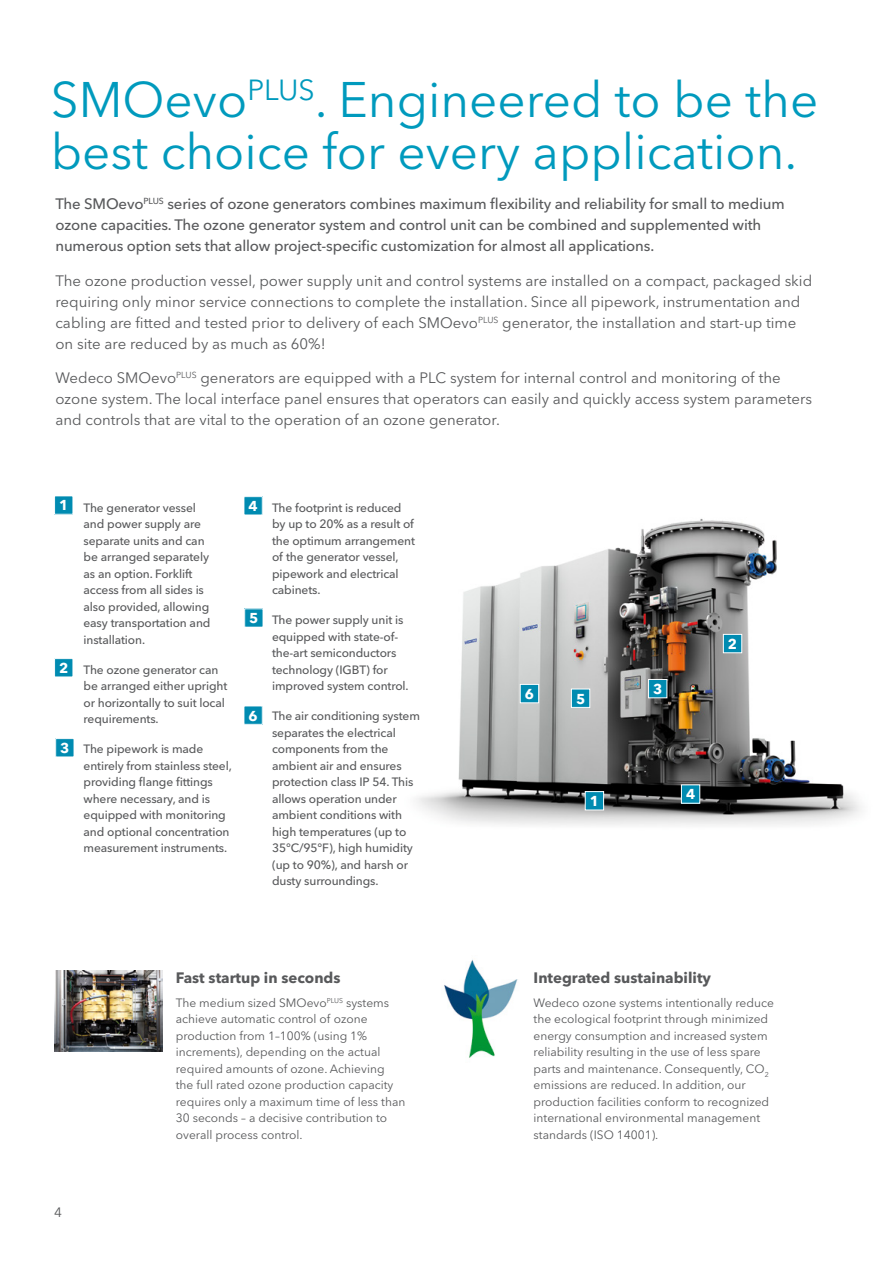
<style>
.page{position:relative;width:893px;height:1263px;background:#fff}
.page>*{position:absolute;margin:0;border:0;box-sizing:border-box;transform-origin:0 0}
.t1{font:49.5px/52.5px "Avenir Next LT Pro";color:#009abd}
.t2{font:15px/21px "Avenir Next LT Pro";color:#58595b}
.t3{font:500 15px/21px "Avenir Next LT Pro";letter-spacing:-.01em;color:#58595b}
.t4{font:700 15px "Avenir Next LT Pro";color:#58595b}
.t5{font:700 14.25px "Avenir Next LT Pro";color:#fff}
.t6{font:13.5px "Avenir Next LT Pro";color:#58595b}
.t7{font:500 12px/16.5px "Avenir Next LT Pro";letter-spacing:-.01em;color:#58595b}
.t8{font:12px/16.5px "Avenir Next LT Pro";color:#58595b}
</style>
<div class="page">
<img style="left:416px;top:518px;width:445px;height:307px">
<div style="left:585px;top:792px;width:19px;height:18px;background:#008bb1"></div>
<div style="left:585px;top:791px;width:19px;height:19px;border:1px solid #fff"></div>
<div style="left:723px;top:634px;width:19px;height:19px;background:#008bb1"></div>
<div style="left:723px;top:634px;width:19px;height:19px;border:1px solid #fff"></div>
<div style="left:649px;top:679px;width:18px;height:19px;background:#008bb1"></div>
<div style="left:648px;top:679px;width:19px;height:19px;border:1px solid #fff"></div>
<div style="left:681px;top:785px;width:19px;height:18px;background:#008bb1"></div>
<div style="left:681px;top:784px;width:19px;height:20px;border:1px solid #fff"></div>
<div style="left:571px;top:689px;width:19px;height:18px;background:#008bb1"></div>
<div style="left:571px;top:689px;width:19px;height:19px;border:1px solid #fff"></div>
<div style="left:520px;top:684px;width:19px;height:19px;background:#008bb1"></div>
<div style="left:520px;top:684px;width:19px;height:19px;border:1px solid #fff"></div>
<div style="left:55px;top:496px;width:18px;height:18px;background:#008bb1"></div>
<div style="left:54px;top:495px;width:19px;height:20px;border:1px solid #fff"></div>
<div style="left:55px;top:659px;width:18px;height:18px;background:#008bb1"></div>
<div style="left:54px;top:658px;width:19px;height:19px;border:1px solid #fff"></div>
<div style="left:56px;top:738px;width:18px;height:19px;background:#008bb1"></div>
<div style="left:55px;top:738px;width:19px;height:19px;border:1px solid #fff"></div>
<div style="left:244px;top:497px;width:18px;height:18px;background:#008bb1"></div>
<div style="left:244px;top:496px;width:19px;height:19px;border:1px solid #fff"></div>
<div style="left:245px;top:609px;width:18px;height:18px;background:#008bb1"></div>
<div style="left:244px;top:706px;width:18px;height:18px;background:#008bb1"></div>
<div style="left:244px;top:705px;width:19px;height:20px;border:1px solid #fff"></div>
<img style="left:55px;top:971px;width:108px;height:80px">
<img style="left:444px;top:959px;width:74px;height:99px">
<h1 class="t1" style="left:51px;top:73px;width:769px">SMOevo<sup>PLUS</sup>. Engineered to be the best choice for every application.</h1>
<p class="t3" style="left:55px;top:193px;width:731px">The SMOevo<sup>PLUS</sup> series of ozone generators combines maximum flexibility and reliability for small to medium ozone capacities. The ozone generator system and control unit can be combined and supplemented with numerous option sets that allow project-specific customization for almost all applications.</p>
<p class="t2" style="left:55px;top:270px;width:758px">The ozone production vessel, power supply unit and control systems are installed on a compact, packaged skid requiring only minor service connections to complete the installation. Since all pipework, instrumentation and cabling are fitted and tested prior to delivery of each SMOevo<sup>PLUS</sup> generator, the installation and start-up time on site are reduced by as much as 60%!</p>
<p class="t2" style="left:55px;top:368px;width:758px">Wedeco SMOevo<sup>PLUS</sup> generators are equipped with a PLC system for internal control and monitoring of the ozone system. The local interface panel ensures that operators can easily and quickly access system parameters and controls that are vital to the operation of an ozone generator.</p>
<p class="t5" style="left:59px;top:497px;width:11px">1</p>
<p class="t5" style="left:59px;top:659px;width:11px">2</p>
<p class="t5" style="left:60px;top:739px;width:11px">3</p>
<p class="t7" style="left:84px;top:499px;width:128px">The generator vessel and power supply are separate units and can be arranged separately as an option. Forklift access from all sides is also provided, allowing easy transportation and installation.</p>
<p class="t7" style="left:84px;top:661px;width:145px">The ozone generator can be arranged either upright or horizontally to suit local requirements.</p>
<p class="t7" style="left:84px;top:741px;width:150px">The pipework is made entirely from stainless steel, providing flange fittings where necessary, and is equipped with monitoring and optional concentration measurement instruments.</p>
<p class="t5" style="left:248px;top:497px;width:11px">4</p>
<p class="t5" style="left:249px;top:610px;width:11px">5</p>
<p class="t5" style="left:248px;top:707px;width:11px">6</p>
<p class="t7" style="left:272px;top:499px;width:144px">The footprint is reduced by up to 20% as a result of the optimum arrangement of the generator vessel, pipework and electrical cabinets.</p>
<p class="t7" style="left:272px;top:612px;width:138px">The power supply unit is equipped with state-of&shy;the-art semiconductors technology (IGBT) for improved system control.</p>
<p class="t7" style="left:272px;top:708px;width:149px">The air conditioning system separates the electrical components from the ambient air and ensures protection class IP 54. This allows operation under ambient conditions with high temperatures (up to<br>35°C/95°F), high humidity (up to 90%), and harsh or dusty surroundings.</p>
<p class="t6" style="left:54px;top:1204px;width:9px">4</p>
<p class="t4" style="left:176px;top:969px;width:166px">Fast startup in seconds</p>
<p class="t8" style="left:176px;top:994px;width:231px">The medium sized SMOevo<sup>PLUS</sup> systems achieve automatic control of ozone production from 1–100% (using 1% increments), depending on the actual required amounts of ozone. Achieving<br>the full rated ozone production capacity requires only a maximum time of less than 30 seconds – a decisive contribution to overall process control.</p>
<p class="t5" style="left:525px;top:685px;width:11px">6</p>
<p class="t5" style="left:576px;top:690px;width:11px">5</p>
<p class="t5" style="left:590px;top:792px;width:11px">1</p>
<p class="t5" style="left:653px;top:680px;width:11px">3</p>
<p class="t5" style="left:728px;top:635px;width:11px">2</p>
<p class="t5" style="left:686px;top:786px;width:11px">4</p>
<p class="t4" style="left:534px;top:969px;width:179px">Integrated sustainability</p>
<p class="t8" style="left:534px;top:994px;width:242px">Wedeco ozone systems intentionally reduce the ecological footprint through minimized energy consumption and increased system reliability resulting in the use of less spare parts and maintenance. Consequently, CO<sub>2 </sub>emissions are reduced. In addition, our production facilities conform to recognized international environmental management standards (ISO 14001).</p>
</div>
